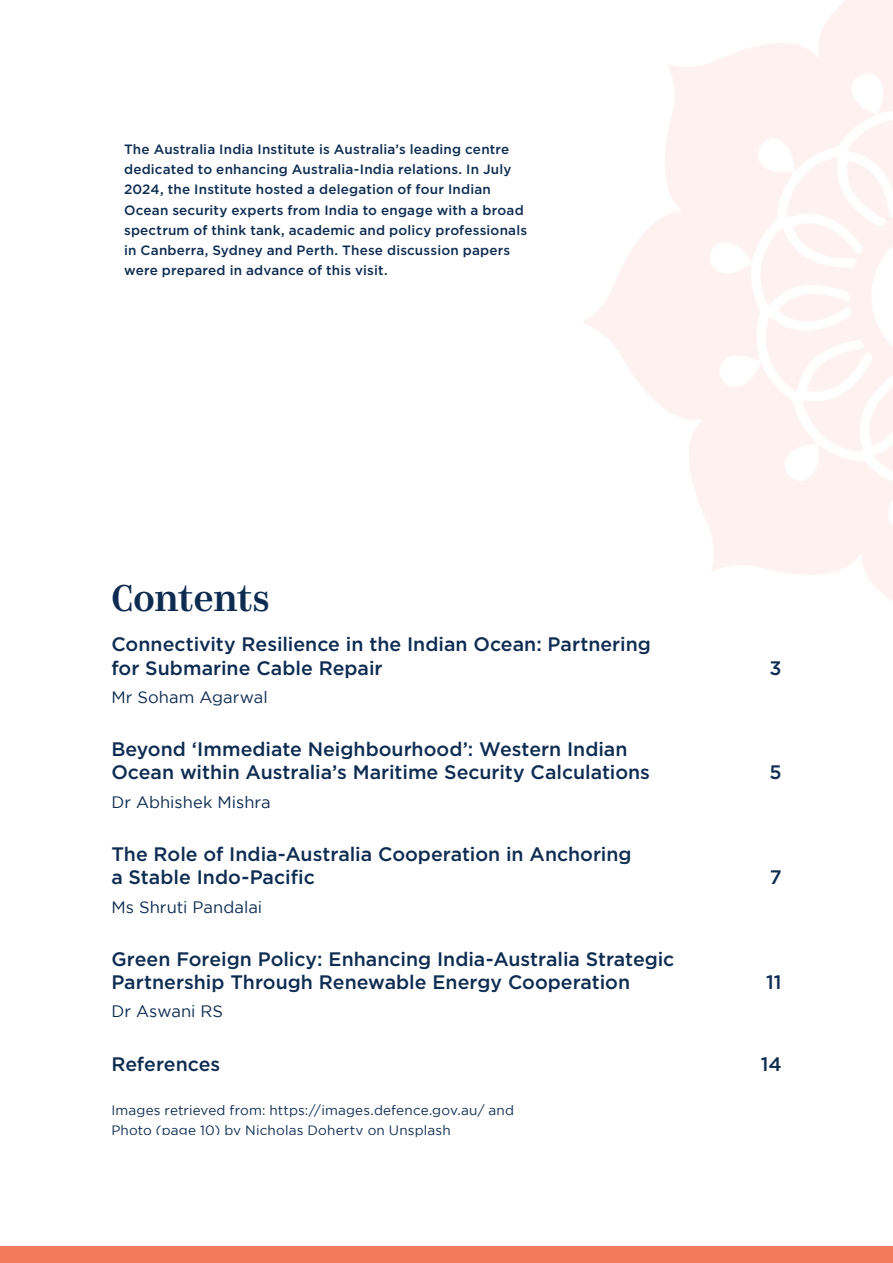
<style>
.page{position:relative;width:893px;height:1263px;background:#fff}
.page>*{position:absolute;margin:0;border:0;box-sizing:border-box;transform-origin:0 0}
.Contents_heading{font:500 37.5px "Kazimir";letter-spacing:-.015em;color:#0e2c51}
.t1{font:500 19.5px/23.4px "Gotham";color:#0e2c51}
.t2{font:16.5px "Gotham";letter-spacing:.005em;color:#0e2c51}
.Body{font:500 13.5px/20.2px "Gotham";letter-spacing:.015em;color:#0e2c51}
.Body-2{font:13.5px/20.2px "Gotham";letter-spacing:.015em;color:#0e2c51}
</style>
<div class="page">
<div style="left:0;top:1246px;width:893px;height:17px;background:#f47a5c"></div>
<p class="Body" style="left:124px;top:139px;width:405px">The Australia India Institute is Australia’s leading centre dedicated to enhancing Australia-India relations. In July 2024, the Institute hosted a delegation of four Indian Ocean security experts from India to engage with a broad spectrum of think tank, academic and policy professionals in Canberra, Sydney and Perth. These discussion papers were prepared in advance of this visit.</p>
<p class="Contents_heading" style="left:111px;top:574px;width:160px">Contents</p>
<p class="t1" style="left:111px;top:632px;width:541px">Connectivity Resilience in the Indian Ocean: Partnering for Submarine Cable Repair</p>
<p class="t2" style="left:111px;top:688px;width:158px">Mr Soham Agarwal</p>
<p class="t1" style="left:111px;top:737px;width:540px">Beyond ‘Immediate Neighbourhood’: Western Indian<br>Ocean within Australia’s Maritime Security Calculations</p>
<p class="t2" style="left:111px;top:793px;width:161px">Dr Abhishek Mishra</p>
<p class="t1" style="left:111px;top:842px;width:522px">The Role of India-Australia Cooperation in Anchoring a Stable Indo-Pacific</p>
<p class="t2" style="left:111px;top:898px;width:152px">Ms Shruti Pandalai</p>
<p class="t1" style="left:111px;top:947px;width:565px">Green Foreign Policy: Enhancing India-Australia Strategic<br>Partnership Through Renewable Energy Cooperation</p>
<p class="t1" style="left:770px;top:656px;width:14px">3</p>
<p class="t1" style="left:769px;top:760px;width:14px">5</p>
<p class="t1" style="left:770px;top:865px;width:13px">7</p>
<p class="t1" style="left:766px;top:970px;width:17px">11</p>
<p class="t2" style="left:111px;top:1002px;width:113px">Dr Aswani RS</p>
<p class="t1" style="left:111px;top:1052px;width:110px">References</p>
<p class="t1" style="left:761px;top:1052px;width:22px">14</p>
<p class="Body-2" style="left:111px;top:1100px;width:404px">Images retrieved from: https://images.defence.gov.au/ and<br>Photo (page 10) by Nicholas Doherty on Unsplash</p>
</div>
